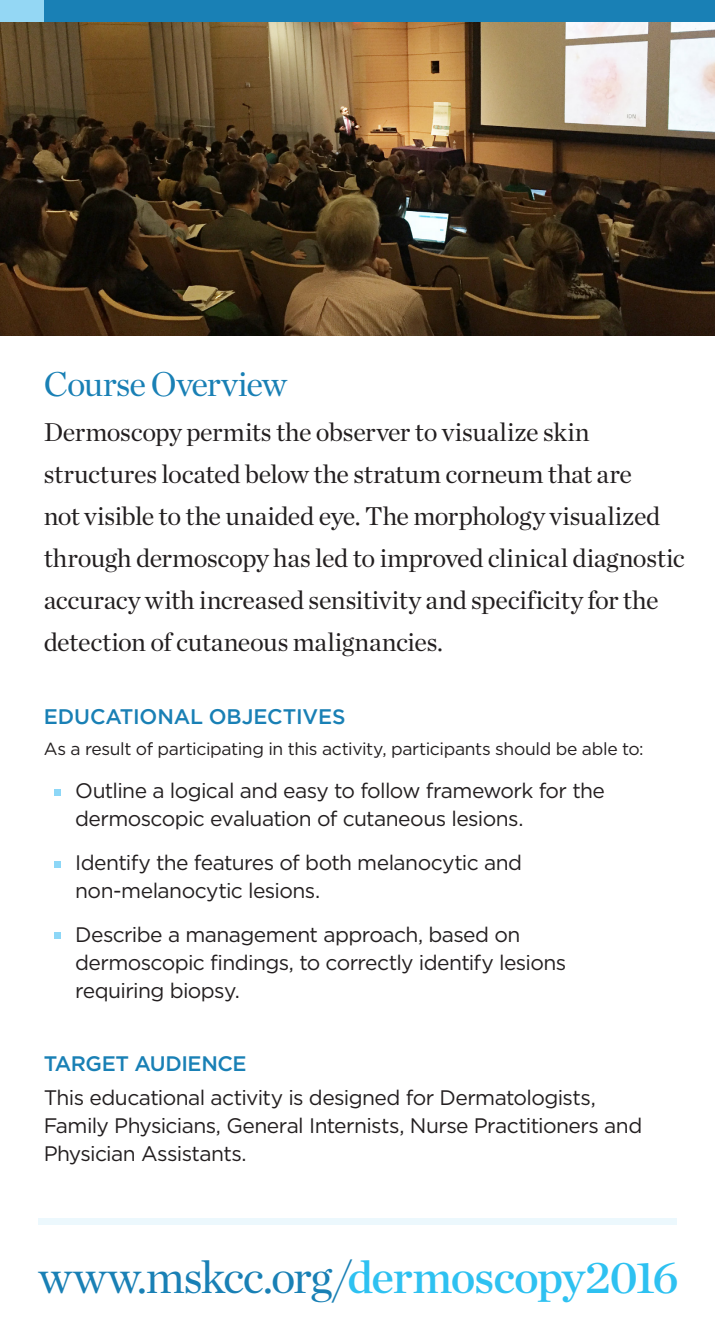
<style>
.page{position:relative;width:715px;height:1323px;background:#fff}
.page>*{position:absolute;margin:0;border:0;box-sizing:border-box;transform-origin:0 0}
.t1{font:46.38px "Chronicle Deck";letter-spacing:-.03em;color:#1980b5}
.t2{font:35px "Chronicle Deck";letter-spacing:-.025em;color:#1980b5}
.t3{font:26.25px/42px "Chronicle Deck";letter-spacing:-.01em;color:#231f20}
.t4{font:21px/28px "Gotham";letter-spacing:-.03em;color:#231f20}
.t5{font:500 21px "Gotham";letter-spacing:-.005em;color:#1980b5}
.t6{font:500 21px "Gotham";letter-spacing:-.02em;color:#1980b5}
.t7{font:17.5px "Gotham";letter-spacing:-.02em;color:#231f20}
.s1{font-family:"Chronicle Deck Semi";color:#2ec1f1}
</style>
<div class="page">
<div style="left:0;top:0;width:714px;height:23px;background:#1980b5"></div>
<div style="left:54px;top:789px;width:6px;height:7px;background:#8dd7f7"></div>
<svg style="left:54px;top:861px;width:6px;height:6px"></svg>
<div style="left:54px;top:932px;width:6px;height:7px;background:#8dd7f7"></div>
<div style="left:0;top:0;width:44px;height:23px;background:#94d7f4"></div>
<img style="left:0;top:23px;width:714px;height:313px">
<div style="left:39px;top:1218px;width:637px;height:6px;background:#ecf8fd"></div>
<p class="t2" style="left:44px;top:357px;width:245px">Course Overview</p>
<p class="t3" style="left:44px;top:410px;width:642px">Dermoscopy permits the observer to visualize skin structures located below the stratum corneum that are<br>not visible to the unaided eye. The morphology visualized through dermoscopy has led to improved clinical diagnostic accuracy with increased sensitivity and specificity for the detection of cutaneous malignancies.</p>
<p class="t5" style="left:44px;top:705px;width:303px">EDUCATIONAL OBJECTIVES</p>
<p class="t7" style="left:44px;top:737px;width:601px">As a result of participating in this activity, participants should be able to:</p>
<p class="t4" style="left:75px;top:777px;width:531px">Outline a logical and easy to follow framework for the dermoscopic evaluation of cutaneous lesions.</p>
<p class="t4" style="left:75px;top:848px;width:448px">Identify the features of both melanocytic and non-melanocytic lesions.</p>
<p class="t4" style="left:75px;top:920px;width:492px">Describe a management approach, based on dermoscopic findings, to correctly identify lesions requiring biopsy.</p>
<p class="t6" style="left:44px;top:1050px;width:204px">TARGET AUDIENCE</p>
<p class="t4" style="left:44px;top:1083px;width:600px">This educational activity is designed for Dermatologists,<br>Family Physicians, General Internists, Nurse Practitioners and<br>Physician Assistants.</p>
<p class="t1" style="left:38px;top:1242px;width:641px">www.mskcc.org/<span class="s1">dermoscopy2016</span></p>
</div>
